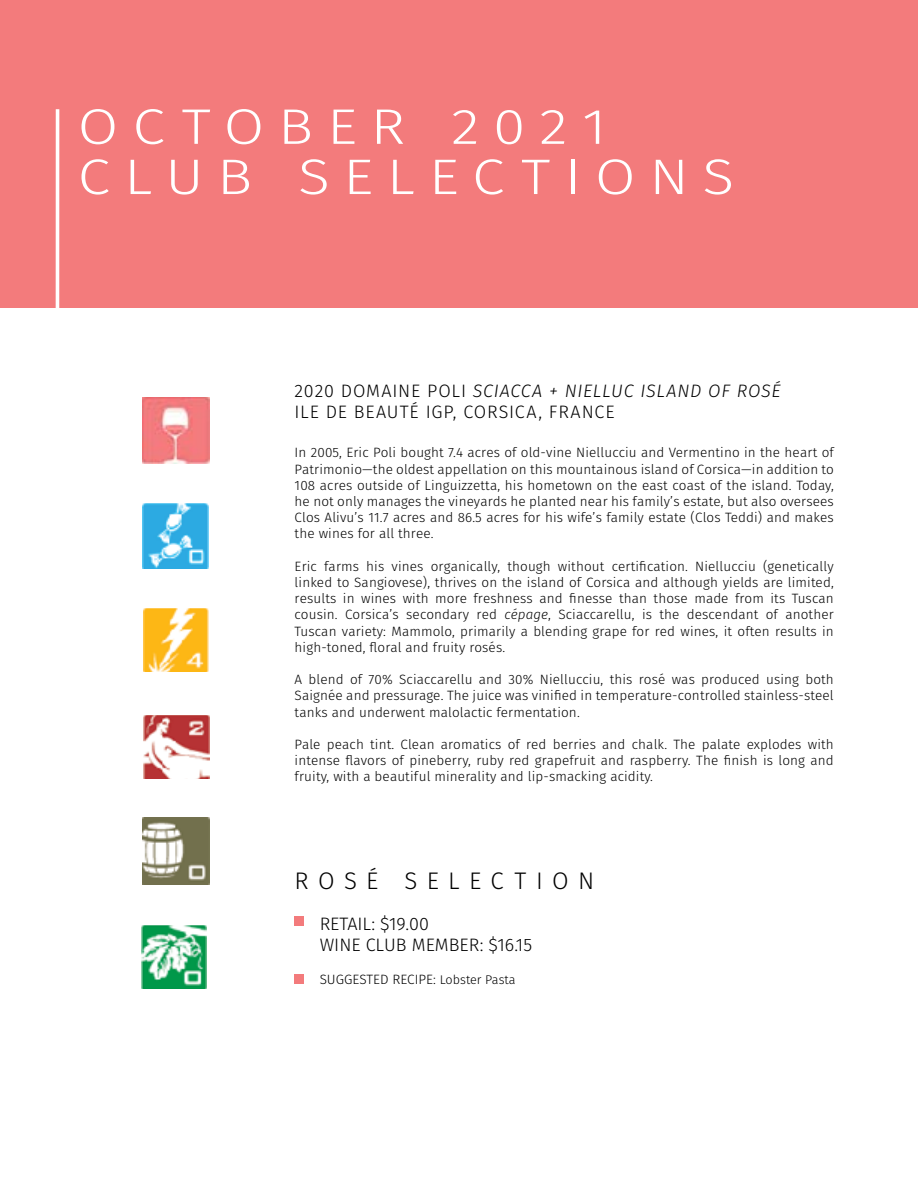
<style>
.page{position:relative;width:918px;height:1188px;background:#fff}
.page>*{position:absolute;margin:0;border:0;box-sizing:border-box;transform-origin:0 0}
.t1{font:300 49.95px/50.2px "Fira Sans";letter-spacing:.23em;color:#fff;scale:1.18 1}
.t2{font:300 24px "Fira Sans";letter-spacing:.39em;color:#000}
.t3{font:300 18px/21.6px "Fira Sans";letter-spacing:.035em;color:#000}
.t4{font:300 18px/21.6px "Fira Sans";color:#000}
.t5{font:300 13.5px/16.2px "Fira Sans";letter-spacing:.01em;color:#000;text-align:justify}
.s1{font-style:italic}
.s2{font-size:12.6px}
</style>
<div class="page">
<div style="left:0;top:0;width:918px;height:308px;background:#f37b7c"></div>
<hr style="left:56px;top:109px;width:3px;height:219px;background:#fff">
<div style="left:295px;top:917px;width:9px;height:9px;background:#f37b7c"></div>
<div style="left:295px;top:975px;width:9px;height:9px;background:#f37b7c"></div>
<img style="left:143px;top:397px;width:66px;height:67px">
<img style="left:143px;top:818px;width:66px;height:66px">
<img style="left:143px;top:503px;width:65px;height:65px">
<img style="left:143px;top:608px;width:65px;height:64px">
<img style="left:144px;top:715px;width:66px;height:63px">
<img style="left:142px;top:925px;width:65px;height:64px">
<h1 class="t1" style="left:78px;top:101px;width:558px">OCTOBER 2021<br>CLUB SELECTIONS</h1>
<h3 class="t3" style="left:295px;top:380px;width:487px">2020 DOMAINE POLI <span class="s1">SCIACCA + NIELLUC ISLAND OF ROSÉ<br></span>ILE DE BEAUTÉ IGP, CORSICA, FRANCE</h3>
<p class="t5" style="left:295px;top:445px;width:542px">In 2005, Eric Poli bought 7.4 acres of old-vine Niellucciu and Vermentino in the heart of Patrimonio—the oldest appellation on this mountainous island of Corsica—in addition to 108 acres outside of Linguizzetta, his hometown on the east coast of the island. Today, he not only manages the vineyards he planted near his family’s estate, but also oversees Clos Alivu’s 11.7 acres and 86.5 acres for his wife’s family estate (Clos Teddi) and makes the wines for all three.</p>
<p class="t5" style="left:295px;top:558px;width:541px">Eric farms his vines organically, though without certification. Niellucciu (genetically linked to Sangiovese), thrives on the island of Corsica and although yields are limited, results in wines with more freshness and finesse than those made from its Tuscan cousin. Corsica’s secondary red <span class="s1">cépage</span>, Sciaccarellu, is the descendant of another Tuscan variety: Mammolo, primarily a blending grape for red wines, it often results in high-toned, floral and fruity rosés.</p>
<p class="t5" style="left:295px;top:671px;width:541px">A blend of 70% Sciaccarellu and 30% Niellucciu, this rosé was produced using both Saignée and pressurage. The juice was vinified in temperature-controlled stainless-steel tanks and underwent malolactic fermentation.</p>
<p class="t5" style="left:295px;top:736px;width:541px">Pale peach tint. Clean aromatics of red berries and chalk. The palate explodes with intense flavors of pineberry, ruby red grapefruit and raspberry. The finish is long and fruity, with a beautiful minerality and lip-smacking acidity.</p>
<h2 class="t2" style="left:295px;top:863px;width:301px">ROSÉ SELECTION</h2>
<h3 class="t4" style="left:320px;top:913px;width:214px">RETAIL: $19.00<br>WINE CLUB MEMBER: $16.15</h3>
<p class="t5" style="left:320px;top:971px;width:197px">SUGGESTED RECIPE: <span class="s2">Lobster Pasta</span></p>
</div>
